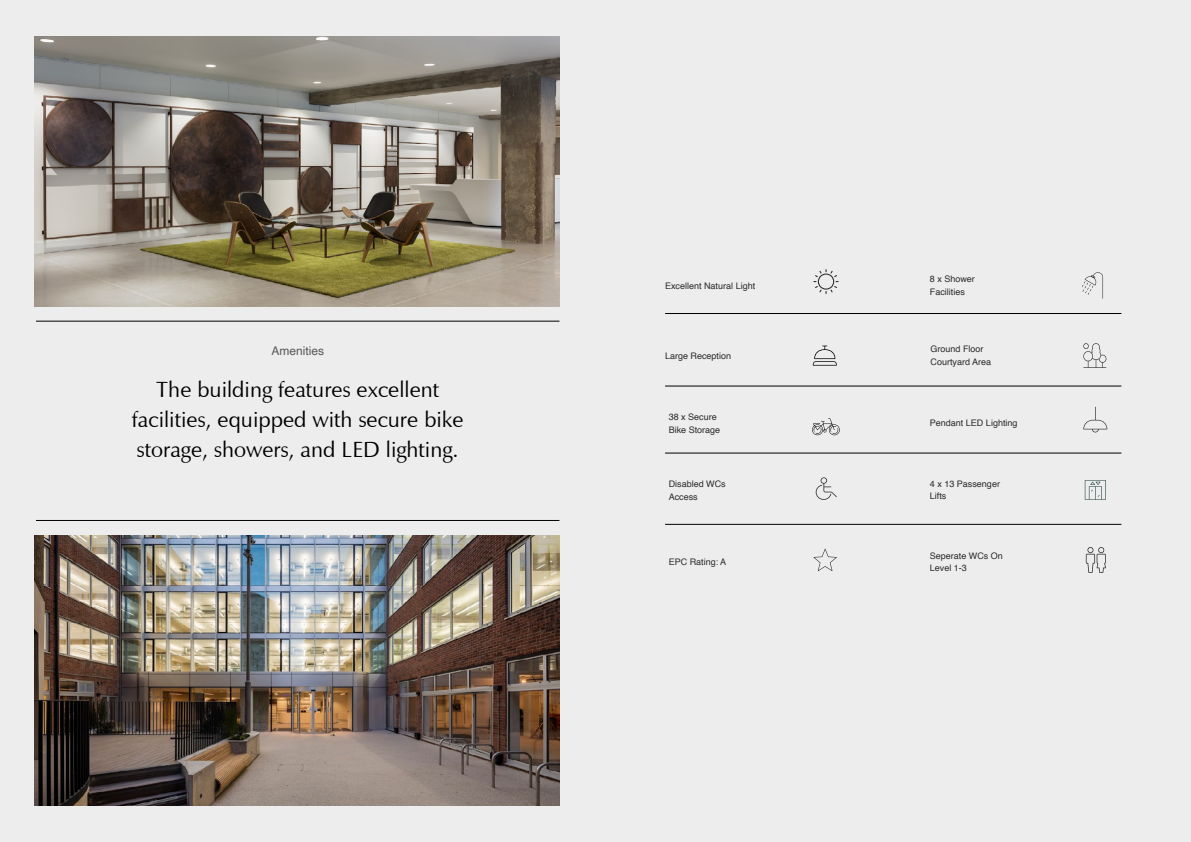
<style>
.page{position:relative;width:1191px;height:842px;background:#ededed}
.page>*{position:absolute;margin:0;border:0;box-sizing:border-box;transform-origin:0 0}
.t1{font:22px/30px "Zapf Humanist 601 BT";color:#000;text-align:center}
.t2{font:12px "Helvetica";color:#58595b}
.t3{font:9px/13px "Helvetica";color:#2a2a2a}
</style>
<div class="page">
<img style="left:35px;top:37px;width:524px;height:270px">
<img style="left:35px;top:535px;width:524px;height:271px">
<hr style="left:36px;top:321px;width:523px;height:1px;background:#000">
<hr style="left:36px;top:520px;width:523px;height:1px;background:#000">
<hr style="left:665px;top:386px;width:456px;height:1px;background:#000">
<hr style="left:665px;top:313px;width:456px;height:1px;background:#000">
<svg style="left:812px;top:418px;width:27px;height:17px"></svg>
<svg style="left:812px;top:346px;width:24px;height:20px"></svg>
<svg style="left:1082px;top:272px;width:21px;height:27px"></svg>
<svg style="left:813px;top:269px;width:25px;height:25px"></svg>
<svg style="left:1083px;top:343px;width:23px;height:25px"></svg>
<svg style="left:1083px;top:407px;width:24px;height:25px"></svg>
<hr style="left:665px;top:453px;width:456px;height:1px;background:#000">
<svg style="left:815px;top:477px;width:22px;height:23px"></svg>
<svg style="left:1084px;top:480px;width:21px;height:20px"></svg>
<hr style="left:665px;top:524px;width:456px;height:1px;background:#000">
<svg style="left:813px;top:549px;width:24px;height:22px"></svg>
<svg style="left:1085px;top:547px;width:20px;height:26px"></svg>
<h2 class="t2" style="left:271px;top:342px;width:54px">Amenities</h2>
<h1 class="t1" style="left:132px;top:374px;width:333px">The building features excellent facilities, equipped with secure bike storage, showers, and LED lighting.</h1>
<p class="t3" style="left:665px;top:280px;width:92px">Excellent Natural Light</p>
<p class="t3" style="left:665px;top:350px;width:68px">Large Reception</p>
<p class="t3" style="left:669px;top:410px;width:53px">38 x Secure<br>Bike Storage</p>
<p class="t3" style="left:669px;top:477px;width:59px">Disabled WCs<br>Access</p>
<p class="t3" style="left:669px;top:555px;width:59px">EPC Rating: A</p>
<p class="t3" style="left:930px;top:273px;width:47px">8 x Shower<br>Facilities</p>
<p class="t3" style="left:930px;top:343px;width:62px">Ground Floor<br>Courtyard Area</p>
<p class="t3" style="left:930px;top:417px;width:89px">Pendant LED Lighting</p>
<p class="t3" style="left:930px;top:478px;width:72px;line-height:12px">4 x 13 Passenger<br>Lifts</p>
<p class="t3" style="left:930px;top:550px;width:75px;line-height:12px">Seperate WCs On<br>Level 1-3</p>
</div>
